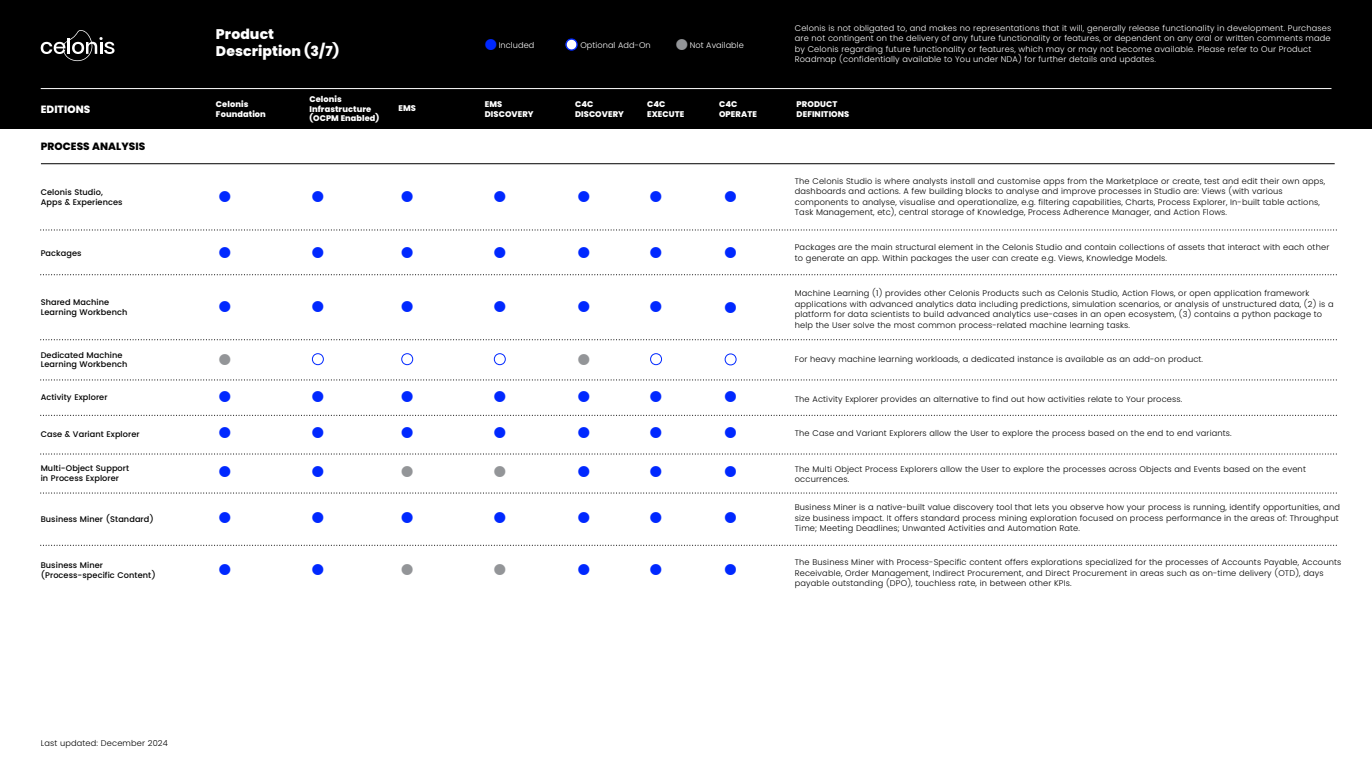
<style>
.page{position:relative;width:1372px;height:762px;background:#fff}
.page>*{position:absolute;margin:0;border:0;box-sizing:border-box;transform-origin:0 0}
.t1{font:800 14px/16.8px "Poppins";letter-spacing:.005em;color:#fff}
.t2{font:800 10.5px "Poppins";letter-spacing:.005em;color:#000}
.t3{font:800 10.5px "Poppins";letter-spacing:.005em;color:#fff}
.t4{font:300 8.22px/10.5px "Poppins";letter-spacing:.02em;color:#000}
.t5{font:300 8.22px/10.5px "Poppins";letter-spacing:.02em;color:#fff}
.t6{font:800 8.22px/9.9px "Poppins";letter-spacing:.01em;color:#fff}
.t7{font:500 8.14px/9.8px "Poppins";letter-spacing:.01em;color:#000}
.t8{font:300 8.14px "Poppins";letter-spacing:.01em;color:#fff}
.t9{font:800 8.14px "Poppins";letter-spacing:.01em;color:#fff}
</style>
<div class="page">
<svg style="left:41px;top:229px;width:1295px;height:1px"></svg>
<svg style="left:41px;top:274px;width:1295px;height:1px"></svg>
<svg style="left:43px;top:544px;width:1291px;height:1px"></svg>
<svg style="left:41px;top:379px;width:1295px;height:1px"></svg>
<svg style="left:43px;top:414px;width:1291px;height:1px"></svg>
<svg style="left:41px;top:453px;width:1295px;height:1px"></svg>
<svg style="left:41px;top:339px;width:1295px;height:1px"></svg>
<svg style="left:41px;top:492px;width:1295px;height:1px"></svg>
<svg style="left:311px;top:353px;width:13px;height:12px"></svg>
<svg style="left:401px;top:353px;width:12px;height:12px"></svg>
<svg style="left:493px;top:353px;width:13px;height:12px"></svg>
<svg style="left:650px;top:353px;width:12px;height:12px"></svg>
<svg style="left:724px;top:353px;width:13px;height:12px"></svg>
<hr style="left:41px;top:163px;width:1293px;height:1px;background:#000">
<div style="left:0;top:0;width:1372px;height:129px;background:#000"></div>
<hr style="left:41px;top:88px;width:1290px;height:1px;background:#fff">
<svg style="left:41px;top:30px;width:73px;height:31px"></svg>
<svg style="left:565px;top:38px;width:13px;height:13px"></svg>
<h1 class="t1" style="left:216px;top:26px;width:125px">Product<br>Description (3/7)</h1>
<p class="t5" style="left:795px;top:23px;width:538px">Celonis is not obligated to, and makes no representations that it will, generally release functionality in development. Purchases are not contingent on the delivery of any future functionality or features, or dependent on any oral or written comments made by Celonis regarding future functionality or features, which may or may not become available. Please refer to Our Product Roadmap (confidentially available to You under NDA) for further details and updates.</p>
<p class="t8" style="left:499px;top:40px;width:37px">Included</p>
<p class="t8" style="left:580px;top:40px;width:72px">Optional Add-On</p>
<p class="t8" style="left:690px;top:40px;width:56px">Not Available</p>
<p class="t6" style="left:309px;top:94px;width:34px">Celonis</p>
<p class="t6" style="left:216px;top:99px;width:34px">Celonis</p>
<p class="t6" style="left:485px;top:99px;width:19px">EMS</p>
<p class="t6" style="left:575px;top:99px;width:20px">C4C</p>
<p class="t6" style="left:647px;top:99px;width:20px">C4C</p>
<p class="t6" style="left:719px;top:99px;width:20px">C4C</p>
<p class="t3" style="left:41px;top:103px;width:51px">EDITIONS</p>
<p class="t6" style="left:309px;top:104px;width:63px">Infrastructure</p>
<p class="t6" style="left:398px;top:103px;width:19px">EMS</p>
<p class="t6" style="left:796px;top:99px;width:54px">PRODUCT<br>DEFINITIONS</p>
<p class="t6" style="left:216px;top:109px;width:51px">Foundation</p>
<p class="t6" style="left:485px;top:109px;width:50px">DISCOVERY</p>
<p class="t6" style="left:575px;top:109px;width:50px">DISCOVERY</p>
<p class="t6" style="left:647px;top:109px;width:39px">EXECUTE</p>
<p class="t6" style="left:719px;top:109px;width:39px">OPERATE</p>
<p class="t9" style="left:309px;top:114px;width:71px">(OCPM Enabled)</p>
<p class="t2" style="left:41px;top:140px;width:106px">PROCESS ANALYSIS</p>
<p class="t7" style="left:41px;top:187px;width:83px">Celonis Studio,<br>Apps &amp; Experiences</p>
<p class="t4" style="left:795px;top:175px;width:532px">The Celonis Studio is where analysts install and customise apps from the Marketplace or create, test and edit their own apps, dashboards and actions. A few building blocks to analyse and improve processes in Studio are: Views (with various components to analyse, visualise and operationalize, e.g. filtering capabilities, Charts, Process Explorer, In-built table actions, Task Management, etc), central storage of Knowledge, Process Adherence Manager, and Action Flows.</p>
<p class="t7" style="left:41px;top:248px;width:42px">Packages</p>
<p class="t4" style="left:795px;top:242px;width:536px">Packages are the main structural element in the Celonis Studio and contain collections of assets that interact with each other to generate an app. Within packages the user can create e.g. Views, Knowledge Models.</p>
<p class="t7" style="left:41px;top:297px;width:88px">Shared Machine<br>Learning Workbench</p>
<p class="t4" style="left:795px;top:288px;width:540px">Machine Learning (1) provides other Celonis Products such as Celonis Studio, Action Flows, or open application framework applications with advanced analytics data including predictions, simulation scenarios, or analysis of unstructured data, (2) is a platform for data scientists to build advanced analytics use-cases in an open ecosystem, (3) contains a python package to help the User solve the most common process-related machine learning tasks.</p>
<p class="t7" style="left:41px;top:350px;width:88px">Dedicated Machine<br>Learning Workbench</p>
<p class="t4" style="left:795px;top:353px;width:410px">For heavy machine learning workloads, a dedicated instance is available as an add-on product.</p>
<p class="t7" style="left:41px;top:392px;width:68px">Activity Explorer</p>
<p class="t4" style="left:795px;top:394px;width:389px">The Activity Explorer provides an alternative to find out how activities relate to Your process.</p>
<p class="t7" style="left:41px;top:429px;width:100px">Case &amp; Variant Explorer</p>
<p class="t4" style="left:795px;top:427px;width:438px">The Case and Variant Explorers allow the User to explore the process based on the end to end variants.</p>
<p class="t7" style="left:41px;top:463px;width:90px">Multi-Object Support in Process Explorer</p>
<p class="t4" style="left:795px;top:463px;width:512px">The Multi Object Process Explorers allow the User to explore the processes across Objects and Events based on the event occurrences.</p>
<p class="t7" style="left:41px;top:514px;width:115px">Business Miner (Standard)</p>
<p class="t4" style="left:795px;top:501px;width:546px">Business Miner is a native-built value discovery tool that lets you observe how your process is running, identify opportunities, and size business impact. It offers standard process mining exploration focused on process performance in the areas of: Throughput<br>Time; Meeting Deadlines; Unwanted Activities and Automation Rate.</p>
<p class="t7" style="left:41px;top:559px;width:117px">Business Miner (Process-specific Content)</p>
<p class="t4" style="left:795px;top:557px;width:548px">The Business Miner with Process-Specific content offers explorations specialized for the processes of Accounts Payable, Accounts<br>Receivable, Order Management, Indirect Procurement, and Direct Procurement in areas such as on-time delivery (OTD), days payable outstanding (DPO), touchless rate, in between other KPIs.</p>
<p class="t4" style="left:41px;top:737px;width:129px">Last updated: December 2024</p>
</div>
